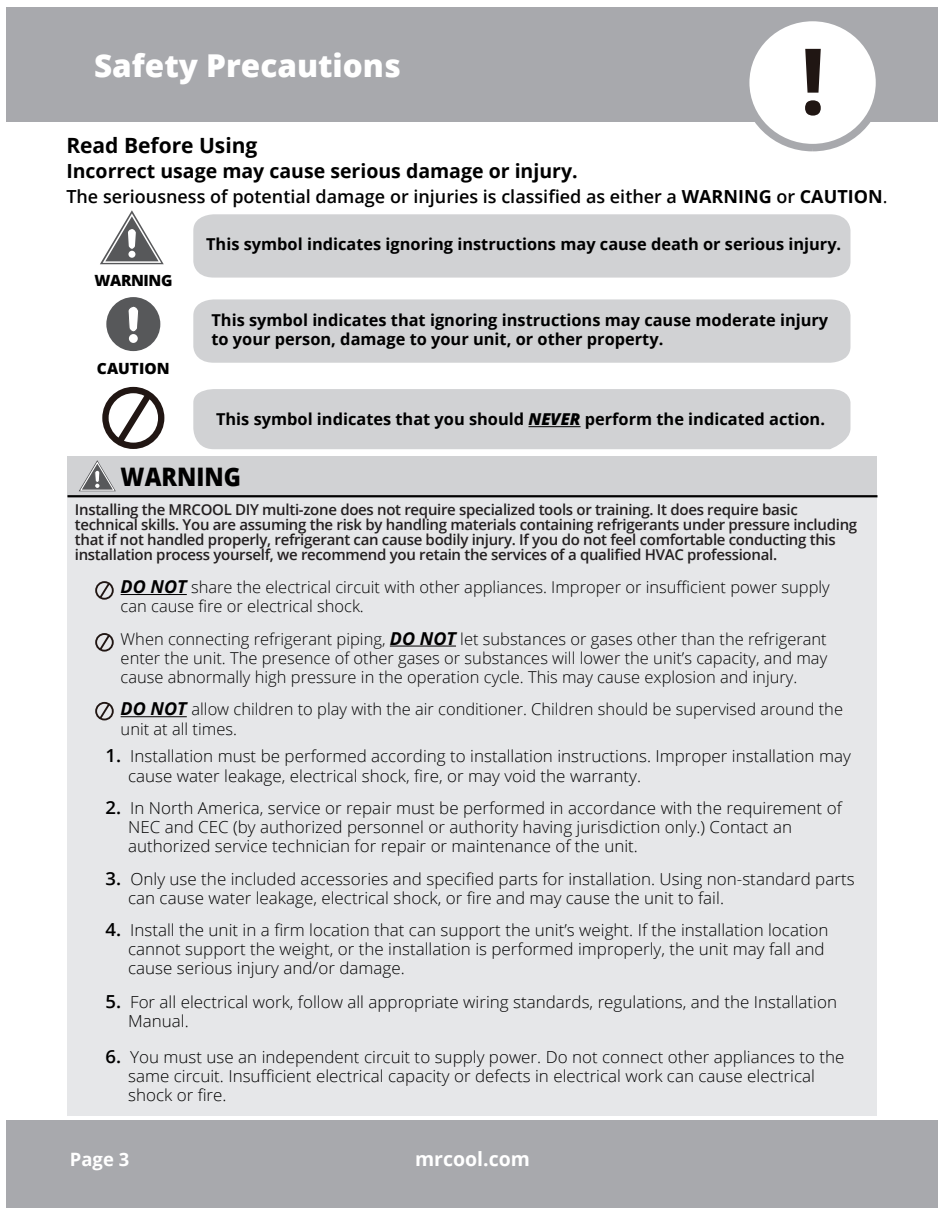
<style>
.page{position:relative;width:945px;height:1215px;background:#fff}
.page>*{position:absolute;margin:0;border:0;box-sizing:border-box;transform-origin:0 0}
.t1{font:700 91.8px "Open Sans";color:#201613}
.t2{font:800 31.5px "Open Sans";color:#fff}
.t3{font:800 25.5px "Open Sans";color:#000;scale:.91 1}
.t4{font:700 21px "Open Sans";color:#000}
.t5{font:700 19.5px "Open Sans";color:#000}
.t6{font:700 19.5px "Open Sans";color:#fff}
.t7{font:700 18.45px "Open Sans";color:#fff}
.t8{font:600 18px "Open Sans";color:#000}
.t9{font:300 16.5px/19.2px "Open Sans";color:#000}
.t10{font:300 16.35px/19.2px "Open Sans";color:#000}
.t11{font:700 16.35px/19.6px "Open Sans";color:#000}
.t12{font:800 15.45px "Open Sans";letter-spacing:-.01em;color:#000}
.t13{font:600 15px/15px "Open Sans";letter-spacing:-.02em;color:#231f20}
.s1{font-weight:700}
.s2{font-weight:400}
.s3{font-weight:800;font-style:italic}
.s4{font-weight:700;font-style:italic;font-size:17.85px}
.s5{font-weight:600;font-size:18px}
</style>
<div class="page">
<div style="left:7px;top:1120px;width:931px;height:88px;background:#a8a9ad"></div>
<div style="left:7px;top:7px;width:931px;height:61px;background:#a8a9ad"></div>
<svg style="left:102px;top:387px;width:62px;height:62px"></svg>
<svg style="left:100px;top:210px;width:64px;height:54px"></svg>
<div style="left:106px;top:297px;width:54px;height:54px;background:#57585a;border-radius:50%"></div>
<svg style="left:128px;top:306px;width:11px;height:30px"></svg>
<div style="left:129px;top:334px;width:9px;height:9px;background:#fff;border-radius:50%"></div>
<div style="left:193px;top:214px;width:657px;height:64px;background:#d1d2d4"></div>
<div style="left:193px;top:299px;width:657px;height:64px;background:#d1d2d4"></div>
<div style="left:193px;top:389px;width:657px;height:60px;background:#d1d2d4"></div>
<div style="left:68px;top:486px;width:810px;height:630px;background:#e6e7e9"></div>
<div style="left:68px;top:456px;width:810px;height:40px;background:#d1d2d4"></div>
<hr style="left:67px;top:495px;width:810px;height:2px;background:#000">
<svg style="left:79px;top:460px;width:37px;height:32px"></svg>
<hr style="left:121px;top:594px;width:66px;height:1px;background:#000">
<hr style="left:390px;top:646px;width:66px;height:1px;background:#000">
<hr style="left:121px;top:716px;width:66px;height:1px;background:#000">
<svg style="left:95px;top:581px;width:19px;height:19px"></svg>
<svg style="left:95px;top:633px;width:19px;height:19px"></svg>
<svg style="left:95px;top:702px;width:19px;height:18px"></svg>
<hr style="left:529px;top:426px;width:52px;height:1px;background:#000">
<div style="left:7px;top:14px;width:931px;height:108px;background:#a8a9ad"></div>
<div style="left:742px;top:14px;width:141px;height:137px;background:#fff;border:8px solid #a8a9ad;border-radius:50%"></div>
<h2 class="t2" style="left:94px;top:42px;width:308px">Safety Precautions</h2>
<h1 class="t1" style="left:800px;top:16px;width:28px">!</h1>
<p class="t4" style="left:66px;top:131px;width:193px">Read Before Using</p>
<p class="t5" style="left:66px;top:157px;width:513px">Incorrect usage may cause serious damage or injury.</p>
<p class="t8" style="left:66px;top:184px;width:823px">The seriousness of potential damage or injuries is classified as either a <span class="s1">WARNING</span> or <span class="s1">CAUTION</span><span class="s2">.</span></p>
<p class="t12" style="left:94px;top:268px;width:80px">WARNING</p>
<p class="t12" style="left:97px;top:356px;width:74px">CAUTION</p>
<p class="t11" style="left:206px;top:234px;width:637px">This symbol indicates ignoring instructions may cause death or serious injury.</p>
<p class="t11" style="left:211px;top:310px;width:618px">This symbol indicates that ignoring instructions may cause moderate injury to your person, damage to your unit, or other property.</p>
<p class="t11" style="left:216px;top:409px;width:611px">This symbol indicates that you should <span class="s3">NEVER</span> perform the indicated action.</p>
<h3 class="t3" style="left:121px;top:457px;width:134px">WARNING</h3>
<p class="t13" style="left:75px;top:501px;width:784px">Installing the MRCOOL DIY multi-zone does not require specialized tools or training. It does require basic technical skills. You are assuming the risk by handling materials containing refrigerants under pressure including that if not handled properly, refrigerant can cause bodily injury. If you do not feel comfortable conducting this installation process yourself, we recommend you retain the services of a qualified HVAC professional.</p>
<p class="t10" style="left:121px;top:577px;width:711px"><span class="s4">DO NOT</span> share the electrical circuit with other appliances. Improper or insufficient power supply can cause fire or electrical shock.</p>
<p class="t10" style="left:121px;top:629px;width:708px;text-align:justify">When connecting refrigerant piping, <span class="s4">DO NOT</span> let substances or gases other than the refrigerant enter the unit. The presence of other gases or substances will lower the unit’s capacity, and may cause abnormally high pressure in the operation cycle. This may cause explosion and injury.</p>
<p class="t10" style="left:121px;top:699px;width:724px"><span class="s4">DO NOT</span> allow children to play with the air conditioner. Children should be supervised around the unit at all times.</p>
<p class="t9" style="left:128px;top:746px;width:724px;text-indent:-22px"><span class="s5">1.</span> Installation must be performed according to installation instructions. Improper installation may cause water leakage, electrical shock, fire, or may void the warranty.</p>
<p class="t9" style="left:128px;top:798px;width:715px;text-indent:-22px"><span class="s5">2.</span> In North America, service or repair must be performed in accordance with the requirement of<br>NEC and CEC (by authorized personnel or authority having jurisdiction only.) Contact an authorized service technician for repair or maintenance of the unit.</p>
<p class="t9" style="left:128px;top:869px;width:728px;text-indent:-23px"><span class="s5">3.</span> Only use the included accessories and specified parts for installation. Using non-standard parts can cause water leakage, electrical shock, or fire and may cause the unit to fail.</p>
<p class="t9" style="left:128px;top:920px;width:702px;text-indent:-22px"><span class="s5">4.</span> Install the unit in a firm location that can support the unit’s weight. If the installation location cannot support the weight, or the installation is performed improperly, the unit may fall and cause serious injury and/or damage.</p>
<p class="t9" style="left:128px;top:992px;width:710px;text-indent:-22px"><span class="s5">5.</span> For all electrical work, follow all appropriate wiring standards, regulations, and the Installation<br>Manual.</p>
<p class="t9" style="left:128px;top:1047px;width:718px;text-indent:-22px"><span class="s5">6.</span> You must use an independent circuit to supply power. Do not connect other appliances to the same circuit. Insufficient electrical capacity or defects in electrical work can cause electrical shock or fire.</p>
<p class="t7" style="left:70px;top:1147px;width:61px">Page 3</p>
<p class="t6" style="left:415px;top:1145px;width:116px">mrcool.com</p>
</div>
